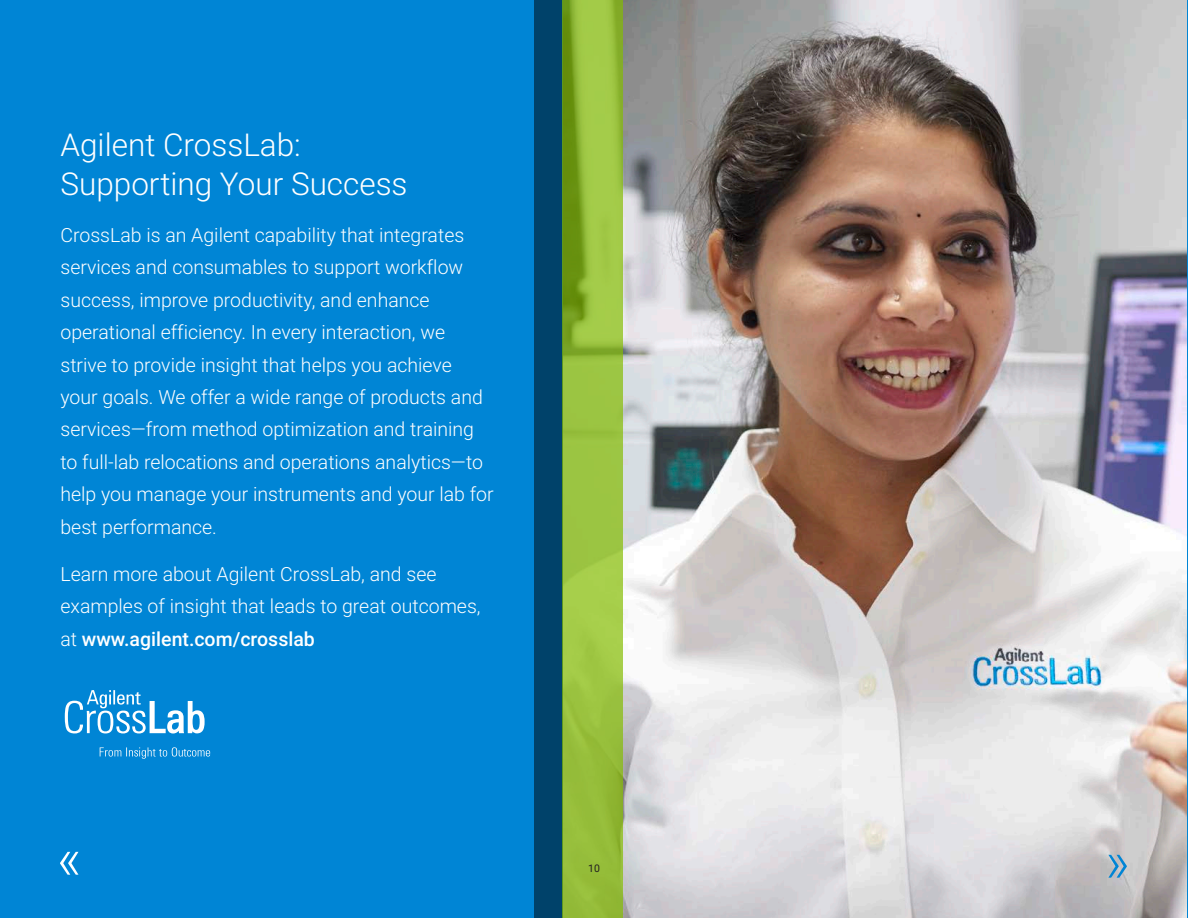
<style>
.page{position:relative;width:1188px;height:918px;background:#0085d5}
.page>*{position:absolute;margin:0;border:0;box-sizing:border-box;transform-origin:0 0}
.LP_headline{font:300 59.85px "Roboto";color:#fff;scale:.88 1}
.LP_headline-2{font:300 59.85px "Roboto";color:#0085d5;scale:.88 1}
.BROCHURE_subhead_bla{font:300 31.5px/39px "Roboto";color:#fff}
.BROCHURE_subhead_bla-2{font:300 19.5px/32.4px "Roboto";color:#fff}
.Page_number_right{font:10.5px "Roboto";color:#231f20}
.s1{font-weight:500}
</style>
<div class="page">
<img style="left:623px;top:0;width:564px;height:918px">
<div style="left:534px;top:0;width:29px;height:918px;background:#00426a"></div>
<svg style="left:563px;top:0;width:60px;height:918px;fill:#9bc542"></svg>
<svg style="left:65px;top:690px;width:140px;height:44px"></svg>
<svg style="left:100px;top:747px;width:110px;height:12px"></svg>
<p class="BROCHURE_subhead_bla" style="left:60px;top:124px;width:349px">Agilent CrossLab:<br>Supporting Your Success</p>
<p class="BROCHURE_subhead_bla-2" style="left:60px;top:218px;width:435px">CrossLab is an Agilent capability that integrates services and consumables to support workflow success, improve productivity, and enhance operational efficiency. In every interaction, we strive to provide insight that helps you achieve your goals. We offer a wide range of products and services—from method optimization and training to full-lab relocations and operations analytics—to help you manage your instruments and your lab for best performance.</p>
<p class="BROCHURE_subhead_bla-2" style="left:60px;top:557px;width:422px">Learn more about Agilent CrossLab, and see examples of insight that leads to great outcomes, at <span class="s1">www.agilent.com/crosslab</span></p>
<p class="LP_headline" style="left:81px;top:910px;width:29px;rotate:-180deg">»</p>
<p class="Page_number_right" style="left:588px;top:861px;width:13px">10</p>
<p class="LP_headline-2" style="left:1105px;top:819px;width:29px">»</p>
</div>
